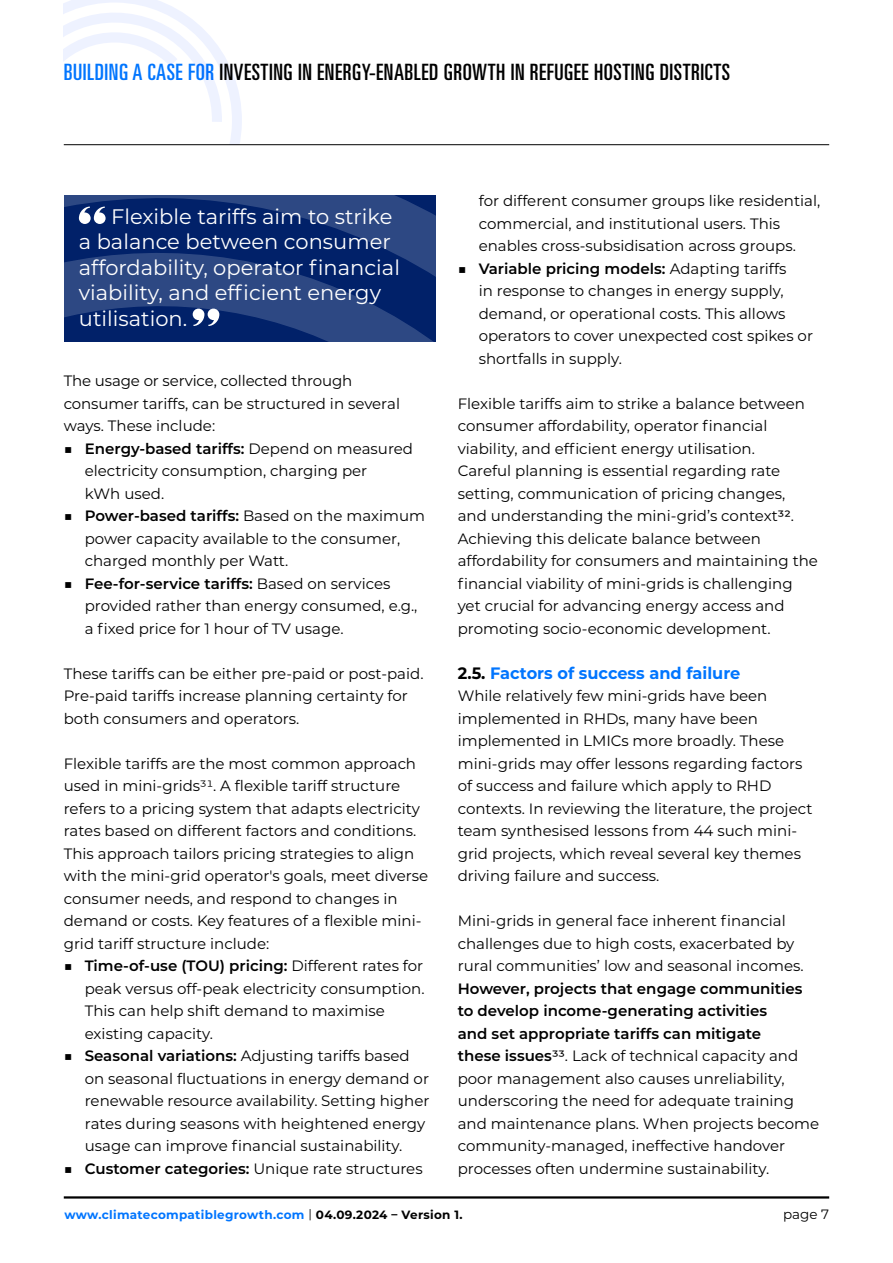
<style>
.page{position:relative;width:893px;height:1263px;background:#fff}
.page>*{position:absolute;margin:0;border:0;box-sizing:border-box;transform-origin:0 0}
.t1{font:ultra-condensed 22.5px "Univers LT Std";letter-spacing:.025em;color:#000}
.PB_body_header{font:21px/25.5px "Montserrat";color:#fff}
.Body_Header_Blue__11{font:700 16.5px "Montserrat";color:#0175fe}
.Body{font:15px/22.5px "Montserrat";color:#000}
.Body_Header_Blue__11-2{font:15px/22.5px "Montserrat";color:#000}
.t2{font:13.5px "Montserrat";color:#000}
.t3{font:700 12px "Montserrat";letter-spacing:.025em;color:#0175fe}
.s1{color:#0175fe}
.s2{font-weight:300}
.s3{font-weight:600}
.s4{font-weight:500}
.s5{color:#000}
.s6{font-weight:400;color:#000}
</style>
<div class="page">
<hr style="left:64px;top:1196px;width:765px;height:2px;background:#000">
<svg style="left:64px;top:0;width:178px;height:144px"></svg>
<hr style="left:64px;top:144px;width:765px;height:1px;background:#000">
<svg style="left:64px;top:195px;width:371px;height:9px;background:#213d7c"></svg>
<svg style="left:64px;top:204px;width:371px;height:137px;background:#153375"></svg>
<svg style="left:79px;top:207px;width:27px;height:17px"></svg>
<svg style="left:193px;top:309px;width:26px;height:17px"></svg>
<h1 class="t1" style="left:64px;top:60px;width:668px"><span class="s1">BUILDING A CASE FOR</span> INVESTING IN ENERGY-ENABLED GROWTH IN REFUGEE HOSTING DISTRICTS</h1>
<p class="PB_body_header" style="left:79px;top:203px;width:323px;text-indent:32px">Flexible tariffs aim to strike a balance between consumer affordability, operator financial viability, and efficient energy utilisation.</p>
<p class="Body" style="left:64px;top:369px;width:338px">The usage or service, collected through consumer tariffs, can be structured in several ways. These include:</p>
<p class="Body" style="left:85px;top:437px;width:330px;text-indent:-21px"><span class="s2">■</span> <span class="s3">Energy-based tariffs:</span> Depend on measured electricity consumption, charging per<br>kWh used.</p>
<p class="Body" style="left:85px;top:504px;width:342px;text-indent:-21px"><span class="s2">■</span> <span class="s3">Power-based tariffs:</span> Based on the maximum power capacity available to the consumer, charged monthly per Watt.</p>
<p class="Body" style="left:85px;top:572px;width:334px;text-indent:-21px"><span class="s2">■</span> <span class="s3">Fee-for-service tariffs:</span> Based on services provided rather than energy consumed, e.g., a fixed price for 1 hour of TV usage.</p>
<p class="Body" style="left:64px;top:662px;width:361px">These tariffs can be either pre-paid or post-paid.<br>Pre-paid tariffs increase planning certainty for both consumers and operators.</p>
<p class="Body" style="left:64px;top:752px;width:366px">Flexible tariffs are the most common approach used in mini-grids31. A flexible tariff structure refers to a pricing system that adapts electricity rates based on different factors and conditions.<br>This approach tailors pricing strategies to align with the mini-grid operator's goals, meet diverse consumer needs, and respond to changes in demand or costs. Key features of a flexible mini&shy;grid tariff structure include:</p>
<p class="Body" style="left:85px;top:954px;width:341px;text-indent:-21px"><span class="s2">■</span> <span class="s3">Time-of-use (TOU) pricing:</span> Different rates for peak versus off-peak electricity consumption.<br>This can help shift demand to maximise existing capacity.</p>
<p class="Body" style="left:85px;top:1044px;width:346px;text-indent:-21px"><span class="s2">■</span> <span class="s3">Seasonal variations:</span> Adjusting tariffs based on seasonal fluctuations in energy demand or renewable resource availability. Setting higher rates during seasons with heightened energy usage can improve financial sustainability.</p>
<p class="Body" style="left:64px;top:1157px;width:360px"><span class="s2">■</span> <span class="s3">Customer categories:</span> Unique rate structures</p>
<p class="Body" style="left:479px;top:189px;width:343px">for different consumer groups like residential, commercial, and institutional users. This enables cross-subsidisation across groups.</p>
<p class="Body" style="left:479px;top:257px;width:336px;text-indent:-21px"><span class="s2">■</span> <span class="s3">Variable pricing models:</span> Adapting tariffs<br>in response to changes in energy supply, demand, or operational costs. This allows operators to cover unexpected cost spikes or shortfalls in supply.</p>
<p class="Body" style="left:458px;top:392px;width:362px">Flexible tariffs aim to strike a balance between consumer affordability, operator financial viability, and efficient energy utilisation.<br>Careful planning is essential regarding rate setting, communication of pricing changes, and understanding the mini-grid’s context<span class="s4">32</span>.<br>Achieving this delicate balance between affordability for consumers and maintaining the financial viability of mini-grids is challenging yet crucial for advancing energy access and promoting socio-economic development.</p>
<p class="Body_Header_Blue__11" style="left:458px;top:661px;width:284px"><span class="s5">2.5.</span> Factors of success and failure</p>
<p class="Body_Header_Blue__11-2" style="left:458px;top:684px;width:356px">While relatively few mini-grids have been implemented in RHDs, many have been implemented in LMICs more broadly. These mini-grids may offer lessons regarding factors of success and failure which apply to RHD contexts. In reviewing the literature, the project team synthesised lessons from 44 such mini&shy;grid projects, which reveal several key themes driving failure and success.</p>
<p class="Body" style="left:458px;top:909px;width:363px">Mini-grids in general face inherent financial challenges due to high costs, exacerbated by rural communities’ low and seasonal incomes.<br><span class="s3">However, projects that engage communities to develop income-generating activities<br>and set appropriate tariffs can mitigate<br>these issues</span><span class="s4">33</span>. Lack of technical capacity and poor management also causes unreliability, underscoring the need for adequate training and maintenance plans. When projects become community-managed, ineffective handover processes often undermine sustainability.</p>
<p class="t3" style="left:65px;top:1206px;width:400px">www.climatecompatiblegrowth.com <span class="s6">|</span> <span class="s5">04.09.2024 – Version 1.</span></p>
<p class="t2" style="left:783px;top:1205px;width:48px">page 7</p>
</div>
